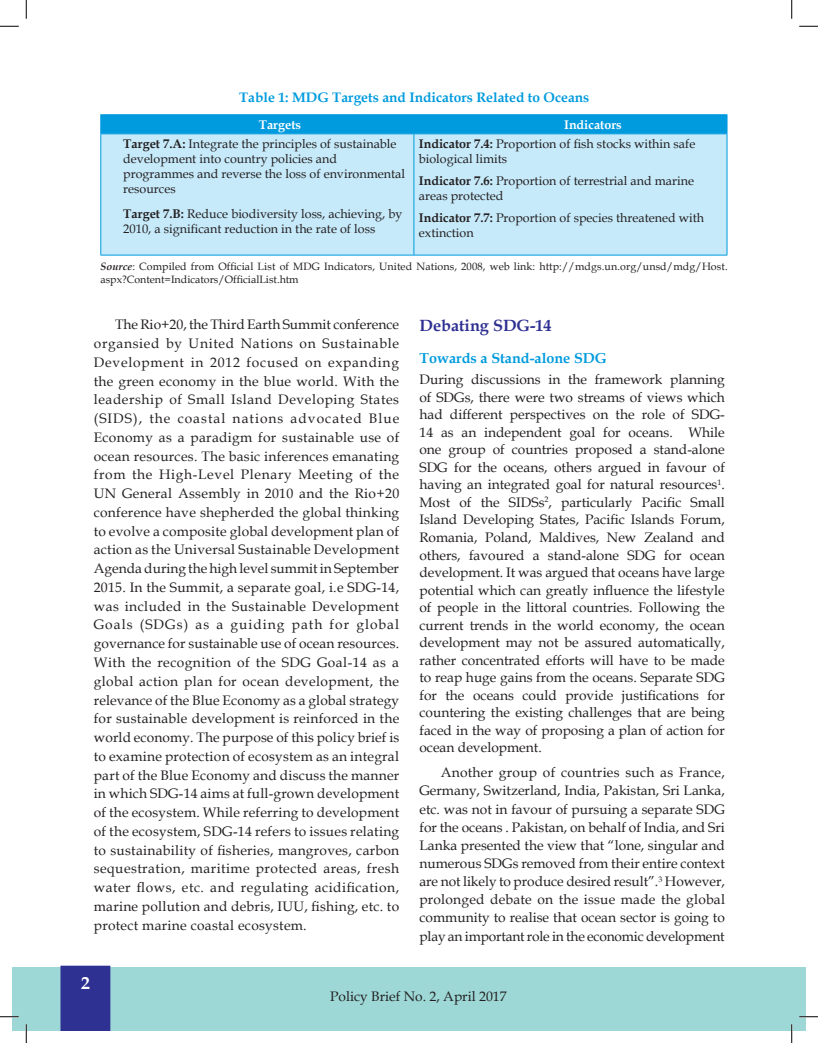
<style>
.page{position:relative;width:818px;height:1043px;background:#fff}
.page>*{position:absolute;margin:0;border:0;box-sizing:border-box;transform-origin:0 0}
.t1{font:700 17.5px "Book Antiqua";color:#fff}
.t2{font:700 16.25px "Book Antiqua";color:#2e3092}
.t3{font:700 14.38px "Book Antiqua";color:#009bde}
.t4{font:13.75px/18.8px "Book Antiqua";color:#231f20;text-align:justify}
.t5{font:700 13.75px "Book Antiqua";color:#009bde}
.t6{font:12.5px/15px "Book Antiqua";color:#231f20}
.t7{font:700 12.5px "Book Antiqua";color:#fff}
.t8{font:10.62px/12.8px "Book Antiqua";letter-spacing:.01em;color:#231f20}
.s1{font-weight:700}
.s2{font-weight:700;font-style:italic}
</style>
<div class="page">
<div style="left:792px;top:966px;width:13px;height:64px;background:#9dd8d7"></div>
<div style="left:12px;top:967px;width:779px;height:63px;background:#9dd8d7"></div>
<div style="left:60px;top:965px;width:50px;height:65px;background:#2e3092"></div>
<div style="left:101px;top:134px;width:625px;height:121px;background:#c6eafa"></div>
<hr style="left:100px;top:114px;width:314px;height:1px;background:#009bde">
<hr style="left:414px;top:114px;width:313px;height:1px;background:#009bde">
<div style="left:100px;top:115px;width:627px;height:18px;background:#009bde"></div>
<hr style="left:100px;top:133px;width:314px;height:1px;background:#009bde">
<hr style="left:100px;top:134px;width:1px;height:121px;background:#009bde">
<hr style="left:414px;top:133px;width:313px;height:1px;background:#009bde">
<hr style="left:413px;top:134px;width:1px;height:121px;background:#009bde">
<hr style="left:726px;top:134px;width:1px;height:121px;background:#009bde">
<hr style="left:100px;top:255px;width:314px;height:1px;background:#009bde">
<hr style="left:414px;top:255px;width:313px;height:1px;background:#009bde">
<svg style="left:0;top:25px;width:19px;height:2px"></svg>
<svg style="left:799px;top:25px;width:19px;height:2px"></svg>
<svg style="left:0;top:1016px;width:19px;height:1px"></svg>
<svg style="left:799px;top:1015px;width:19px;height:2px"></svg>
<svg style="left:25px;top:0;width:2px;height:19px"></svg>
<svg style="left:25px;top:1024px;width:2px;height:18px"></svg>
<svg style="left:791px;top:0;width:1px;height:19px"></svg>
<svg style="left:790px;top:1024px;width:2px;height:18px"></svg>
<p class="t5" style="left:239px;top:88px;width:352px">Table 1: MDG Targets and Indicators Related to Oceans</p>
<p class="t7" style="left:259px;top:116px;width:44px">Targets</p>
<p class="t7" style="left:564px;top:116px;width:59px">Indicators</p>
<p class="t6" style="left:123px;top:136px;width:283px"><span class="s1">Target 7.A:</span> Integrate the principles of sustainable development into country policies and programmes and reverse the loss of environmental resources</p>
<p class="t6" style="left:123px;top:206px;width:280px"><span class="s1">Target 7.B:</span> Reduce biodiversity loss, achieving, by<br>2010, a significant reduction in the rate of loss</p>
<p class="t6" style="left:419px;top:136px;width:278px"><span class="s1">Indicator 7.4:</span> Proportion of fish stocks within safe biological limits</p>
<p class="t6" style="left:419px;top:173px;width:277px"><span class="s1">Indicator 7.6:</span> Proportion of terrestrial and marine areas protected</p>
<p class="t6" style="left:419px;top:210px;width:287px"><span class="s1">Indicator 7.7:</span> Proportion of species threatened with extinction</p>
<p class="t8" style="left:100px;top:260px;width:628px"><span class="s2">Source</span>: Compiled from Official List of MDG Indicators, United Nations, 2008, web link: http://mdgs.un.org/unsd/mdg/Host. aspx?Content=Indicators/OfficialList.htm</p>
<p class="t4" style="left:94px;top:315px;width:307px;text-indent:21px">The Rio+20, the Third Earth Summit conference organsied by United Nations on Sustainable Development in 2012 focused on expanding the green economy in the blue world. With the leadership of Small Island Developing States (SIDS), the coastal nations advocated Blue Economy as a paradigm for sustainable use of ocean resources. The basic inferences emanating from the High-Level Plenary Meeting of the UN General Assembly in 2010 and the Rio+20 conference have shepherded the global thinking to evolve a composite global development plan of action as the Universal Sustainable Development Agenda during the high level summit in September 2015. In the Summit, a separate goal, i.e SDG-14, was included in the Sustainable Development Goals (SDGs) as a guiding path for global governance for sustainable use of ocean resources.<br>With the recognition of the SDG Goal-14 as a global action plan for ocean development, the relevance of the Blue Economy as a global strategy for sustainable development is reinforced in the world economy. The purpose of this policy brief is to examine protection of ecosystem as an integral part of the Blue Economy and discuss the manner in which SDG-14 aims at full-grown development of the ecosystem. While referring to development of the ecosystem, SDG-14 refers to issues relating to sustainability of fisheries, mangroves, carbon sequestration, maritime protected areas, fresh water flows, etc. and regulating acidification, marine pollution and debris, IUU, fishing, etc. to protect marine coastal ecosystem.</p>
<p class="t2" style="left:419px;top:314px;width:134px">Debating SDG-14</p>
<p class="t3" style="left:419px;top:349px;width:189px">Towards a Stand-alone SDG</p>
<p class="t4" style="left:419px;top:370px;width:307px;line-height:17.5px">During discussions in the framework planning of SDGs, there were two streams of views which had different perspectives on the role of SDG-14 as an independent goal for oceans. While one group of countries proposed a stand-alone SDG for the oceans, others argued in favour of having an integrated goal for natural resources<sup>1</sup>.<br>Most of the SIDSs<sup>2</sup>, particularly Pacific Small Island Developing States, Pacific Islands Forum, Romania, Poland, Maldives, New Zealand and others, favoured a stand-alone SDG for ocean development. It was argued that oceans have large potential which can greatly influence the lifestyle of people in the littoral countries. Following the current trends in the world economy, the ocean development may not be assured automatically, rather concentrated efforts will have to be made to reap huge gains from the oceans. Separate SDG for the oceans could provide justifications for countering the existing challenges that are being faced in the way of proposing a plan of action for ocean development.</p>
<p class="t4" style="left:419px;top:763px;width:307px;line-height:18.1px;text-indent:21px">Another group of countries such as France, Germany, Switzerland, India, Pakistan, Sri Lanka, etc. was not in favour of pursuing a separate SDG for the oceans . Pakistan, on behalf of India, and Sri Lanka presented the view that “lone, singular and numerous SDGs removed from their entire context are not likely to produce desired result”.<sup>3</sup> However, prolonged debate on the issue made the global community to realise that ocean sector is going to play an important role in the economic development</p>
<p class="t1" style="left:81px;top:970px;width:10px">2</p>
<p class="t4" style="left:330px;top:986px;width:178px">Policy Brief No. 2, April 2017</p>
</div>
